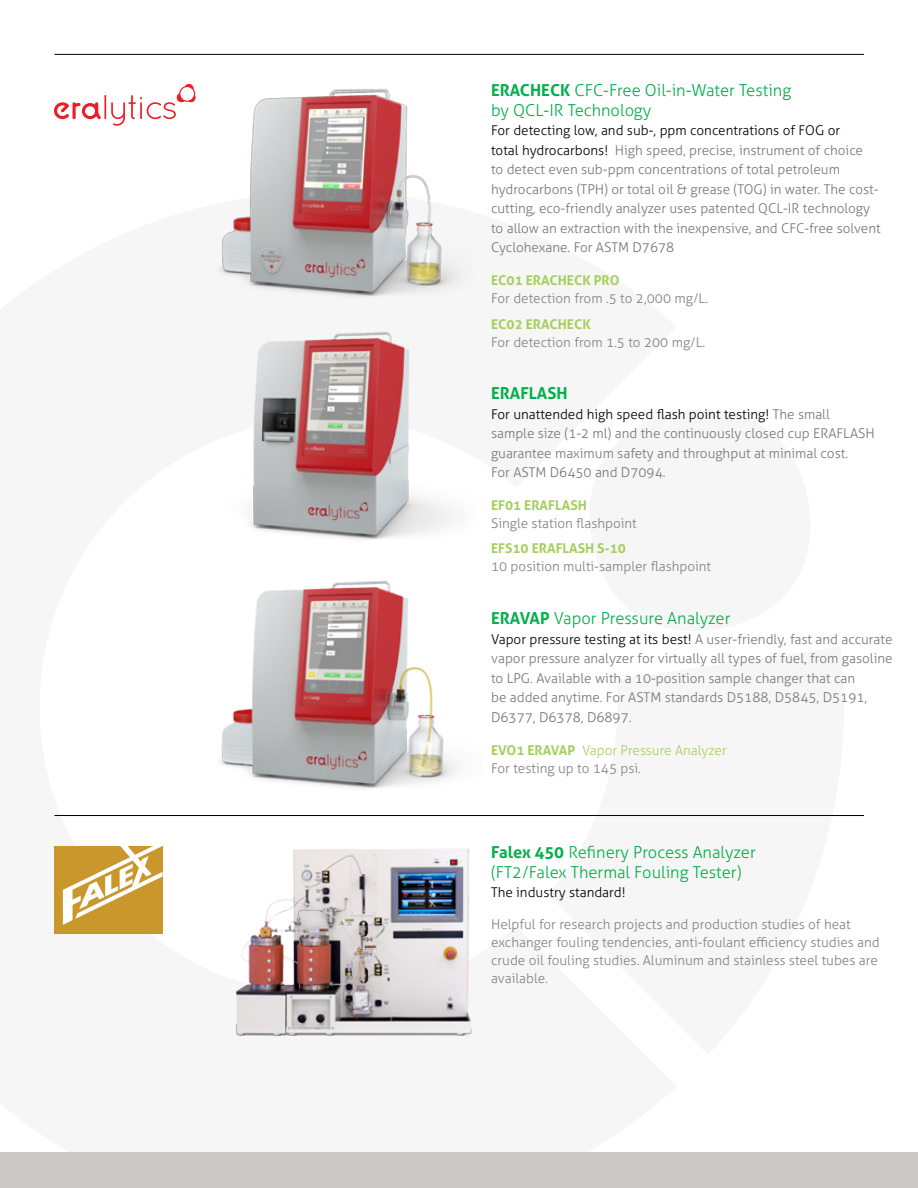
<style>
.page{position:relative;width:918px;height:1188px;background:#fff}
.page>*{position:absolute;margin:0;border:0;box-sizing:border-box;transform-origin:0 0}
.t1{font:300 16.5px/19.5px "Aller";color:#03af4b}
.t2{font:700 16.5px "Aller";color:#03af4b}
.t3{font:300 13.5px/19.5px "Aller";color:#777679}
.t4{font:300 13.5px/18px "Aller";color:#828287}
.t5{font:700 13.5px "Aller";color:#a4cf5e}
.t6{font:300 13.5px/18px "Aller";color:#a4cf5e}
.t7{font:300 13.5px "Aller";color:#000}
.s1{font-weight:700}
.s2{color:#000}
.s3{color:#828287}
</style>
<div class="page">
<div style="left:0;top:1152px;width:918px;height:36px;background:#cbc8c7"></div>
<hr style="left:54px;top:54px;width:810px;height:1px;background:#000">
<img style="left:235px;top:848px;width:237px;height:189px">
<hr style="left:54px;top:815px;width:810px;height:1px;background:#000">
<div style="left:54px;top:846px;width:109px;height:88px;background:#c9972b"></div>
<svg style="left:63px;top:846px;width:100px;height:79px"></svg>
<svg style="left:54px;top:84px;width:141px;height:42px"></svg>
<img style="left:195px;top:89px;width:279px;height:210px">
<img style="left:250px;top:331px;width:204px;height:209px">
<img style="left:220px;top:580px;width:238px;height:209px">
<p class="t1" style="left:491px;top:81px;width:302px"><span class="s1">ERACHECK</span> CFC-Free Oil-in-Water Testing by QCL-IR Technology</p>
<p class="t3" style="left:491px;top:121px;width:391px"><span class="s2">For detecting low, and sub-, ppm concentrations of FOG or<br>total hydrocarbons!</span> High speed, precise, instrument of choice<br>to detect even sub-ppm concentrations of total petroleum hydrocarbons (TPH) or total oil &amp; grease (TOG) in water. The cost&shy;cutting, eco-friendly analyzer uses patented QCL-IR technology to allow an extraction with the inexpensive, and CFC-free solvent Cyclohexane. For ASTM D7678</p>
<p class="t5" style="left:491px;top:272px;width:130px">EC01 ERACHECK PRO</p>
<p class="t4" style="left:491px;top:289px;width:218px">For detection from .5 to 2,000 mg/L.</p>
<p class="t5" style="left:491px;top:316px;width:101px">EC02 ERACHECK</p>
<p class="t4" style="left:491px;top:334px;width:216px">For detection from 1.5 to 200 mg/L.</p>
<p class="t2" style="left:491px;top:383px;width:78px">ERAFLASH</p>
<p class="t3" style="left:491px;top:404px;width:385px"><span class="s2">For unattended high speed flash point testing!</span> The small sample size (1-2 ml) and the continuously closed cup ERAFLASH guarantee maximum safety and throughput at minimal cost.<br>For ASTM D6450 and D7094.</p>
<p class="t5" style="left:491px;top:497px;width:97px">EF01 ERAFLASH</p>
<p class="t4" style="left:491px;top:515px;width:147px">Single station flashpoint</p>
<p class="t5" style="left:491px;top:540px;width:136px">EFS10 ERAFLASH S-10</p>
<p class="t4" style="left:491px;top:557px;width:222px">10 position multi-sampler flashpoint</p>
<p class="t1" style="left:491px;top:609px;width:241px"><span class="s1">ERAVAP</span> Vapor Pressure Analyzer</p>
<p class="t3" style="left:491px;top:629px;width:403px"><span class="s2">Vapor pressure testing at its best!</span> A user-friendly, fast and accurate vapor pressure analyzer for virtually all types of fuel, from gasoline to LPG. Available with a 10-position sample changer that can<br>be added anytime. For ASTM standards D5188, D5845, D5191, D6377, D6378, D6897.</p>
<p class="t6" style="left:491px;top:741px;width:237px"><span class="s1">EVO1 ERAVAP</span> Vapor Pressure Analyzer<br><span class="s3">For testing up to 145 psi.</span></p>
<p class="t1" style="left:491px;top:842px;width:266px"><span class="s1">Falex 450</span> Refinery Process Analyzer (FT2/Falex Thermal Fouling Tester)</p>
<p class="t7" style="left:491px;top:884px;width:136px">The industry standard!</p>
<p class="t4" style="left:491px;top:915px;width:390px">Helpful for research projects and production studies of heat exchanger fouling tendencies, anti-foulant efficiency studies and crude oil fouling studies. Aluminum and stainless steel tubes are available.</p>
</div>
